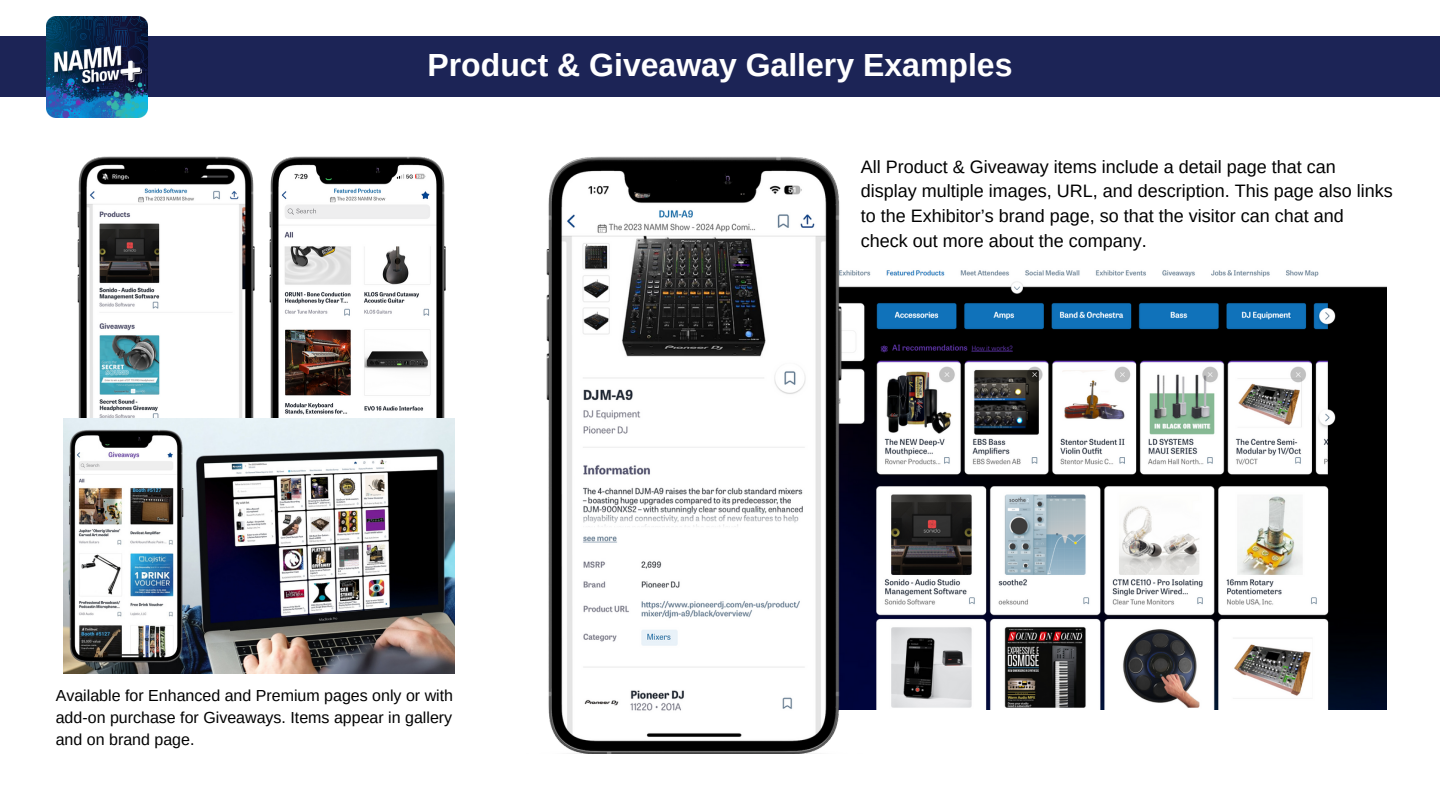
<style>
.page{position:relative;width:1440px;height:810px;background:#fff}
.page>*{position:absolute;margin:0;border:0;box-sizing:border-box;transform-origin:0 0}
.t1{font:700 32px "Arimo";color:#fff}
.t2{font:18px/24.8px "Arimo";color:#000}
.t3{font:16px/21.8px "Arimo";color:#000;text-align:justify}
</style>
<div class="page">
<div style="left:0;top:36px;width:1440px;height:61px;background:#1c2456"></div>
<img style="left:46px;top:16px;width:101px;height:102px">
<img style="left:876px;top:270px;width:511px;height:440px">
<img style="left:77px;top:156px;width:170px;height:262px">
<img style="left:247px;top:156px;width:208px;height:365px">
<img style="left:63px;top:418px;width:391px;height:255px">
<img style="left:546px;top:156px;width:330px;height:597px">
<p class="t1" style="left:427px;top:47px;width:587px">Product &amp; Giveaway Gallery Examples</p>
<p class="t3" style="left:56px;top:685px;width:399px">Available for Enhanced and Premium pages only or with add-on purchase for Giveaways. Items appear in gallery and on brand page.</p>
<p class="t2" style="left:861px;top:154px;width:533px">All Product &amp; Giveaway items include a detail page that can display multiple images, URL, and description. This page also links to the Exhibitor’s brand page, so that the visitor can chat and check out more about the company.</p>
</div>
